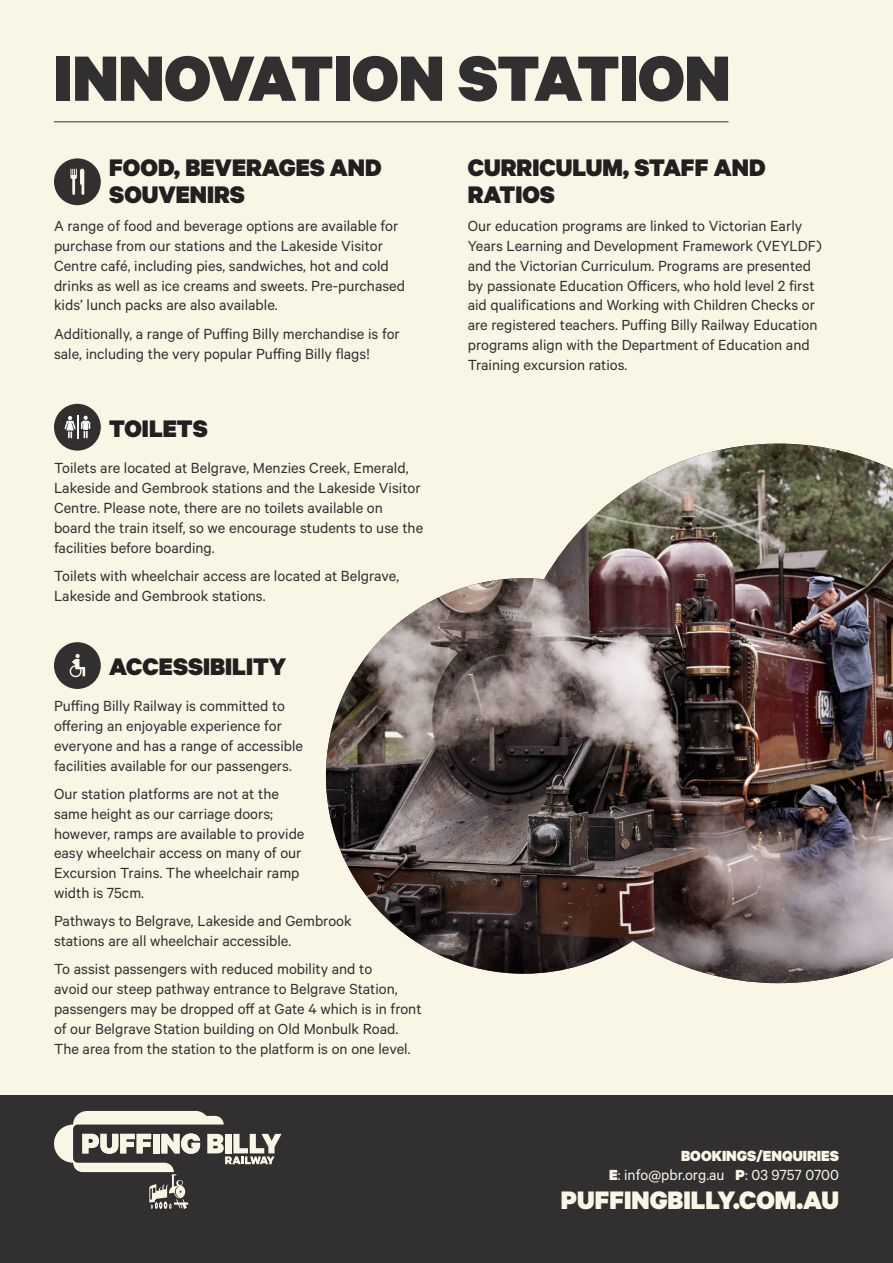
<style>
.page{position:relative;width:893px;height:1263px;background:#fff}
.page>*{position:absolute;margin:0;border:0;box-sizing:border-box;transform-origin:0 0}
.t1{font:900 72px "Calibre";color:#312f30}
.t2{font:900 28.5px "Calibre";color:#f9f6e6}
.t3{font:900 27px/27px "Calibre";color:#231f20}
.t4{font:16.5px/19.8px "Calibre";color:#312f30}
.t5{font:16.5px/19.8px "Calibre";color:#f9f6e6;text-align:right}
.s1{font-weight:900}
</style>
<div class="page">
<div style="left:0;top:0;width:893px;height:1123px;background:#f9f6e6"></div>
<div style="left:0;top:1095px;width:893px;height:168px;background:#312f30"></div>
<svg style="left:54px;top:1111px;width:228px;height:98px"></svg>
<hr style="left:54px;top:121px;width:675px;height:1px;background:#312f30">
<img style="left:326px;top:444px;width:567px;height:539px">
<div style="left:54px;top:158px;width:47px;height:47px;background:#312f30;border-radius:50%"></div>
<svg style="left:70px;top:168px;width:14px;height:27px"></svg>
<div style="left:54px;top:404px;width:47px;height:47px;background:#312f30;border-radius:50%"></div>
<svg style="left:64px;top:416px;width:26px;height:23px"></svg>
<div style="left:54px;top:642px;width:47px;height:47px;background:#312f30;border-radius:50%"></div>
<svg style="left:70px;top:654px;width:15px;height:23px"></svg>
<h1 class="t1" style="left:54px;top:33px;width:678px">INNOVATION STATION</h1>
<h3 class="t3" style="left:109px;top:153px;width:274px">FOOD, BEVERAGES AND<br>SOUVENIRS</h3>
<p class="t4" style="left:54px;top:216px;width:353px">A range of food and beverage options are available for purchase from our stations and the Lakeside Visitor Centre café, including pies, sandwiches, hot and cold drinks as well as ice creams and sweets. Pre-purchased kids’ lunch packs are also available.</p>
<p class="t4" style="left:54px;top:323px;width:347px">Additionally, a range of Puffing Billy merchandise is for sale, including the very popular Puffing Billy flags!</p>
<h3 class="t3" style="left:109px;top:414px;width:100px">TOILETS</h3>
<p class="t4" style="left:54px;top:458px;width:371px">Toilets are located at Belgrave, Menzies Creek, Emerald, Lakeside and Gembrook stations and the Lakeside Visitor Centre. Please note, there are no toilets available on board the train itself, so we encourage students to use the facilities before boarding.</p>
<p class="t4" style="left:54px;top:565px;width:347px">Toilets with wheelchair access are located at Belgrave,<br>Lakeside and Gembrook stations.</p>
<h3 class="t3" style="left:109px;top:652px;width:178px">ACCESSIBILITY</h3>
<p class="t4" style="left:54px;top:696px;width:251px">Puffing Billy Railway is committed to offering an enjoyable experience for everyone and has a range of accessible facilities available for our passengers.</p>
<p class="t4" style="left:54px;top:783px;width:252px">Our station platforms are not at the same height as our carriage doors; however, ramps are available to provide easy wheelchair access on many of our Excursion Trains. The wheelchair ramp width is 75cm.</p>
<p class="t4" style="left:54px;top:911px;width:299px">Pathways to Belgrave, Lakeside and Gembrook stations are all wheelchair accessible.</p>
<p class="t4" style="left:54px;top:959px;width:369px">To assist passengers with reduced mobility and to<br>avoid our steep pathway entrance to Belgrave Station, passengers may be dropped off at Gate 4 which is in front of our Belgrave Station building on Old Monbulk Road.<br>The area from the station to the platform is on one level.</p>
<h3 class="t3" style="left:468px;top:153px;width:299px">CURRICULUM, STAFF AND<br>RATIOS</h3>
<p class="t4" style="left:468px;top:216px;width:355px">Our education programs are linked to Victorian Early Years Learning and Development Framework (VEYLDF) and the Victorian Curriculum. Programs are presented by passionate Education Officers, who hold level 2 first aid qualifications and Working with Children Checks or are registered teachers. Puffing Billy Railway Education programs align with the Department of Education and Training excursion ratios.</p>
<p class="t5" style="left:609px;top:1145px;width:231px"><span class="s1">BOOKINGS/ENQUIRIES<br>E</span>: info@pbr.org.au <span class="s1">P</span>: 03 9757 0700</p>
<h2 class="t2" style="left:561px;top:1182px;width:279px">PUFFINGBILLY.COM.AU</h2>
</div>
